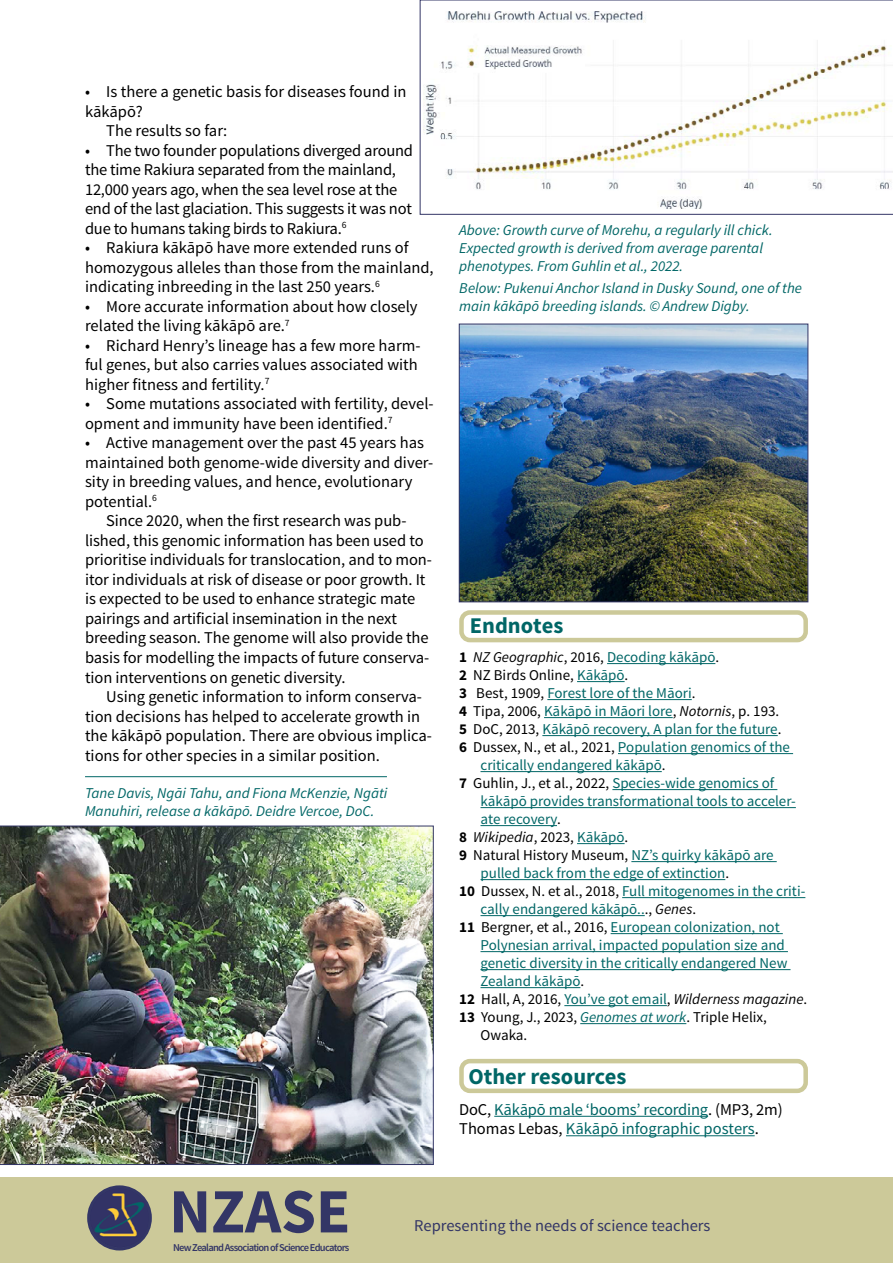
<style>
.page{position:relative;width:893px;height:1263px;background:#fff}
.page>*{position:absolute;margin:0;border:0;box-sizing:border-box;transform-origin:0 0}
.t1{font:700 63px "Source Sans Pro";color:#333666}
.Sub_head_teal{font:700 22.5px "Source Sans Pro";color:#066}
.t2{font:16.5px/19.5px "Source Sans Pro";letter-spacing:-.005em;color:#000}
.t3{font:16.5px "Source Sans Pro";letter-spacing:-.01em;color:#066}
.t4{font:16.5px "Source Sans Pro";color:#333666}
.t5{font:15px/18px "Source Sans Pro";color:#066}
.t6{font:italic 15px/18px "Source Sans Pro";color:#066}
.t7{font:15px/18px "Source Sans Pro";color:#000}
.t8{font:italic 15px "Source Sans Pro";color:#000}
.t9{font:600 10.5px "Source Sans Pro";letter-spacing:-.07em;color:#333666}
.s1{font-weight:700;color:#000}
.s2{font-style:italic;color:#000}
.s3{color:#000}
.s4{font-weight:700}
.s5{color:#066}
.s6{font-style:italic}
.s7{font-weight:700;font-style:normal}
.s8{font-style:normal}
.s9{font-style:normal;color:#066}
.s10{font-style:italic;color:#066}
</style>
<div class="page">
<div style="left:0;top:1178px;width:893px;height:85px;background:#ccc999"></div>
<img style="left:84px;top:1177px;width:76px;height:74px">
<div style="left:87px;top:1185px;width:65px;height:65px;border:3px solid #333666;border-radius:50%"></div>
<div style="left:459px;top:610px;width:349px;height:32px;border:4px solid #ccc999;border-radius:9px"></div>
<div style="left:459px;top:1059px;width:349px;height:34px;border:4px solid #ccc999;border-radius:9px"></div>
<hr style="left:494px;top:1116px;width:214px;height:1px;background:#066">
<hr style="left:566px;top:1135px;width:189px;height:1px;background:#066">
<hr style="left:607px;top:663px;width:108px;height:1px;background:#066">
<hr style="left:577px;top:681px;width:48px;height:1px;background:#066">
<hr style="left:547px;top:699px;width:145px;height:1px;background:#066">
<hr style="left:544px;top:717px;width:129px;height:1px;background:#066">
<hr style="left:542px;top:735px;width:236px;height:1px;background:#066">
<hr style="left:618px;top:753px;width:175px;height:1px;background:#066">
<hr style="left:480px;top:771px;width:182px;height:1px;background:#066">
<hr style="left:612px;top:789px;width:165px;height:1px;background:#066">
<hr style="left:480px;top:807px;width:316px;height:1px;background:#066">
<hr style="left:480px;top:825px;width:77px;height:1px;background:#066">
<hr style="left:577px;top:843px;width:48px;height:1px;background:#066">
<hr style="left:631px;top:861px;width:146px;height:1px;background:#066">
<hr style="left:480px;top:879px;width:245px;height:1px;background:#066">
<hr style="left:622px;top:897px;width:183px;height:1px;background:#066">
<hr style="left:480px;top:915px;width:165px;height:1px;background:#066">
<hr style="left:611px;top:933px;width:172px;height:1px;background:#066">
<hr style="left:480px;top:951px;width:308px;height:1px;background:#066">
<hr style="left:480px;top:969px;width:310px;height:1px;background:#066">
<hr style="left:480px;top:987px;width:100px;height:1px;background:#066">
<hr style="left:564px;top:1005px;width:103px;height:1px;background:#066">
<hr style="left:580px;top:1023px;width:106px;height:1px;background:#066">
<svg style="left:420px;top:0;width:473px;height:214px"></svg>
<img style="left:0;top:826px;width:433px;height:339px">
<hr style="left:85px;top:776px;width:302px;height:1px;background:#066">
<img style="left:461px;top:326px;width:345px;height:274px">
<div style="left:459px;top:324px;width:349px;height:278px;border:1px solid #333666"></div>
<p class="t2" style="left:85px;top:82px;width:323px">• Is there a genetic basis for diseases found in kākāpō?</p>
<p class="t2" style="left:106px;top:121px;width:122px">The results so far:</p>
<p class="t2" style="left:85px;top:141px;width:329px">• The two founder populations diverged around the time Rakiura separated from the mainland, 12,000 years ago, when the sea level rose at the end of the last glaciation. This suggests it was not due to humans taking birds to Rakiura.<sup>6</sup></p>
<p class="t2" style="left:85px;top:238px;width:350px">• Rakiura kākāpō have more extended runs of homozygous alleles than those from the mainland, indicating inbreeding in the last 250 years.<sup>6</sup></p>
<p class="t2" style="left:85px;top:297px;width:334px">• More accurate information about how closely related the living kākāpō are.<sup>7</sup></p>
<p class="t2" style="left:85px;top:336px;width:337px">• Richard Henry’s lineage has a few more harm&shy;ful genes, but also carries values associated with higher fitness and fertility.<sup>7</sup></p>
<p class="t2" style="left:85px;top:394px;width:350px">• Some mutations associated with fertility, devel&shy;opment and immunity have been identified.<sup>7</sup></p>
<p class="t2" style="left:85px;top:433px;width:350px">• Active management over the past 45 years has maintained both genome-wide diversity and diver&shy;sity in breeding values, and hence, evolutionary potential.<sup>6</sup></p>
<p class="t2" style="left:85px;top:511px;width:348px;text-indent:21px">Since 2020, when the first research was pub&shy;lished, this genomic information has been used to prioritise individuals for translocation, and to mon&shy;itor individuals at risk of disease or poor growth. It is expected to be used to enhance strategic mate pairings and artificial insemination in the next breeding season. The genome will also provide the basis for modelling the impacts of future conserva&shy;tion interventions on genetic diversity.</p>
<p class="t2" style="left:85px;top:687px;width:348px;text-indent:21px">Using genetic information to inform conserva&shy;tion decisions has helped to accelerate growth in the kākāpō population. There are obvious implica&shy;tions for other species in a similar position.</p>
<p class="t6" style="left:85px;top:784px;width:304px">Tane Davis, Ngāi Tahu, and Fiona McKenzie, Ngāti<br>Manuhiri, release a kākāpō. Deidre Vercoe, DoC.</p>
<p class="t6" style="left:459px;top:221px;width:315px">Above: Growth curve of Morehu, a regularly ill chick.<br>Expected growth is derived from average parental phenotypes. From Guhlin et al., 2022.</p>
<p class="t6" style="left:459px;top:279px;width:344px">Below: Pukenui Anchor Island in Dusky Sound, one of the main kākāpō breeding islands. © Andrew Digby.</p>
<p class="Sub_head_teal" style="left:470px;top:611px;width:95px">Endnotes</p>
<p class="t5" style="left:459px;top:648px;width:261px"><span class="s1">1</span> <span class="s2">NZ Geographic</span><span class="s3">, 2016,</span> Decoding kākāpō<span class="s3">.</span></p>
<p class="t7" style="left:459px;top:666px;width:171px"><span class="s4">2</span> NZ Birds Online, <span class="s5">Kākāpō</span>.</p>
<p class="t5" style="left:459px;top:684px;width:238px"><span class="s1">3</span> <span class="s3">Best, 1909,</span> Forest lore of the Māori<span class="s3">.</span></p>
<p class="t7" style="left:459px;top:702px;width:322px"><span class="s4">4</span> Tipa, 2006, <span class="s5">Kākāpō in Māori lore</span>, <span class="s6">Notornis</span>, p. 193.</p>
<p class="t5" style="left:459px;top:720px;width:324px"><span class="s1">5</span> <span class="s3">DoC, 2013,</span> Kākāpō recovery, A plan for the future<span class="s3">.</span></p>
<p class="t5" style="left:480px;top:738px;width:311px;text-indent:-21px"><span class="s1">6</span> <span class="s3">Dussex, N., et al., 2021,</span> Population genomics of the critically endangered kākāpō<span class="s3">.</span></p>
<p class="t5" style="left:480px;top:774px;width:317px;text-indent:-21px"><span class="s1">7</span> <span class="s3">Guhlin, J., et al., 2022,</span> Species-wide genomics of kākāpō provides transformational tools to acceler&shy;ate recovery<span class="s3">.</span></p>
<p class="t8" style="left:459px;top:828px;width:171px"><span class="s7">8</span> Wikipedia<span class="s8">, 2023,</span> <span class="s9">Kākāpō</span><span class="s8">.</span></p>
<p class="t5" style="left:480px;top:846px;width:295px;text-indent:-21px"><span class="s1">9</span> <span class="s3">Natural History Museum,</span> NZ’s quirky kākāpō are pulled back from the edge of extinction<span class="s3">.</span></p>
<p class="t5" style="left:480px;top:882px;width:326px;text-indent:-21px"><span class="s1">10</span> <span class="s3">Dussex, N. et al., 2018,</span> Full mitogenomes in the criti&shy;cally endangered kākāpō..<span class="s3">.,</span> <span class="s2">Genes</span><span class="s3">.</span></p>
<p class="t5" style="left:480px;top:918px;width:308px;text-indent:-21px"><span class="s1">11</span> <span class="s3">Bergner, et al., 2016,</span> European colonization, not Polynesian arrival, impacted population size and genetic diversity in the critically endangered New Zealand kākāpō<span class="s3">.</span></p>
<p class="t8" style="left:459px;top:990px;width:350px"><span class="s7">12</span> <span class="s8">Hall, A, 2016,</span> <span class="s9">You’ve got email</span><span class="s8">,</span> Wilderness magazine<span class="s8">.</span></p>
<p class="t7" style="left:480px;top:1008px;width:288px;text-indent:-21px"><span class="s4">13</span> Young, J., 2023, <span class="s10">Genomes at work</span>. Triple Helix,<br>Owaka.</p>
<p class="Sub_head_teal" style="left:468px;top:1062px;width:159px">Other resources</p>
<p class="t3" style="left:459px;top:1099px;width:325px"><span class="s3">DoC,</span> Kākāpō male ‘booms’ recording<span class="s3">. (MP3, 2m)</span></p>
<p class="t3" style="left:459px;top:1118px;width:301px"><span class="s3">Thomas Lebas,</span> Kākāpō infographic posters<span class="s3">.</span></p>
<h1 class="t1" style="left:169px;top:1171px;width:183px">NZASE</h1>
<p class="t9" style="left:173px;top:1241px;width:178px">New Zealand Association of Science Educators</p>
<p class="t4" style="left:414px;top:1215px;width:298px">Representing the needs of science teachers</p>
</div>
